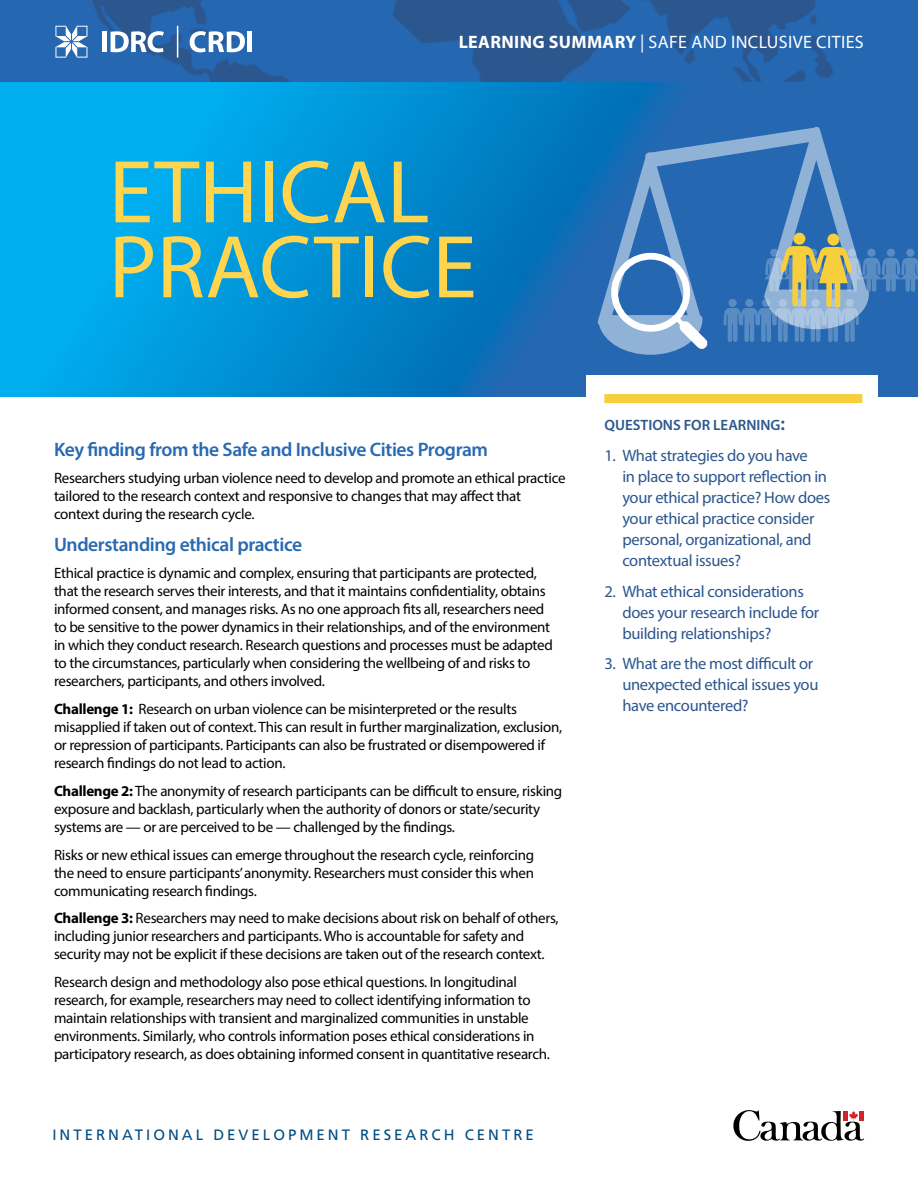
<style>
.page{position:relative;width:918px;height:1188px;background:#fff}
.page>*{position:absolute;margin:0;border:0;box-sizing:border-box;transform-origin:0 0}
.Para{font:90px/75px "Myriad Pro";color:#ffd44f}
.t1{font:600 19.5px "Myriad Pro";letter-spacing:-.02em;color:#2869b1}
.t2{font:18px "Myriad Pro";letter-spacing:.02em;color:#fff}
.Para-2{font:16.5px/21px "Myriad Pro";letter-spacing:-.02em;color:#2c568e}
.Para-3{font:15px/18px "Myriad Pro";letter-spacing:-.02em;color:#000}
.t3{font:15px "Frutiger";letter-spacing:.2em;color:#004e81}
.Para-4{font:600 15px "Myriad Pro";color:#2c568e}
.s1{font-weight:700}
.s2{font-size:19.5px}
</style>
<div class="page">
<svg style="left:0;top:82px;width:918px;height:314px;background:#068cd1"></svg>
<img style="left:0;top:0;width:918px;height:82px">
<svg style="left:733px;top:1110px;width:131px;height:31px"></svg>
<svg style="left:55px;top:26px;width:32px;height:32px"></svg>
<hr style="left:103px;top:32px;width:4px;height:20px;background:#fff">
<svg style="left:111px;top:31px;width:53px;height:21px"></svg>
<svg style="left:190px;top:31px;width:55px;height:21px"></svg>
<div style="left:247px;top:32px;width:5px;height:20px;background:#fff"></div>
<hr style="left:177px;top:26px;width:1px;height:32px;background:#fff">
<div style="left:586px;top:375px;width:292px;height:32px;background:#fff"></div>
<div style="left:604px;top:394px;width:258px;height:9px;background:#f7cf3c"></div>
<svg style="left:598px;top:127px;width:271px;height:228px;background:#3976b8"></svg>
<svg style="left:611px;top:253px;width:96px;height:96px"></svg>
<div style="left:793px;top:233px;width:12px;height:12px;background:#f7cf3c;border-radius:50%"></div>
<svg style="left:724px;top:246px;width:194px;height:96px;background:#638db0"></svg>
<div style="left:827px;top:234px;width:12px;height:12px;background:#f7cf3c;border-radius:50%"></div>
<p class="t2" style="left:459px;top:31px;width:407px"><span class="s1">LEARNING SUMMARY</span> | SAFE AND INCLUSIVE CITIES</p>
<p class="Para" style="left:109px;top:153px;width:369px">ETHICAL<br>PRACTICE</p>
<p class="t1" style="left:54px;top:437px;width:436px">Key finding from the Safe and Inclusive Cities Program</p>
<p class="Para-3" style="left:54px;top:469px;width:513px">Researchers studying urban violence need to develop and promote an ethical practice tailored to the research context and responsive to changes that may affect that context during the research cycle.</p>
<p class="t1" style="left:54px;top:532px;width:250px">Understanding ethical practice</p>
<p class="Para-3" style="left:54px;top:564px;width:500px">Ethical practice is dynamic and complex, ensuring that participants are protected, that the research serves their interests, and that it maintains confidentiality, obtains informed consent, and manages risks. As no one approach fits all, researchers need to be sensitive to the power dynamics in their relationships, and of the environment in which they conduct research. Research questions and processes must be adapted to the circumstances, particularly when considering the wellbeing of and risks to researchers, participants, and others involved.</p>
<p class="Para-3" style="left:54px;top:700px;width:510px"><span class="s1">Challenge 1:</span> Research on urban violence can be misinterpreted or the results misapplied if taken out of context. This can result in further marginalization, exclusion, or repression of participants. Participants can also be frustrated or disempowered if research findings do not lead to action.</p>
<p class="Para-3" style="left:54px;top:782px;width:510px"><span class="s1">Challenge 2:</span> The anonymity of research participants can be difficult to ensure, risking exposure and backlash, particularly when the authority of donors or state/security systems are — or are perceived to be — challenged by the findings.</p>
<p class="Para-3" style="left:54px;top:845px;width:482px;text-align:justify">Risks or new ethical issues can emerge throughout the research cycle, reinforcing the need to ensure participants’ anonymity. Researchers must consider this when communicating research findings.</p>
<p class="Para-3" style="left:54px;top:909px;width:506px"><span class="s1">Challenge 3:</span> Researchers may need to make decisions about risk on behalf of others, including junior researchers and participants. Who is accountable for safety and security may not be explicit if these decisions are taken out of the research context.</p>
<p class="Para-3" style="left:54px;top:973px;width:497px">Research design and methodology also pose ethical questions. In longitudinal research, for example, researchers may need to collect identifying information to maintain relationships with transient and marginalized communities in unstable environments. Similarly, who controls information poses ethical considerations in participatory research, as does obtaining informed consent in quantitative research.</p>
<p class="t3" style="left:52px;top:1126px;width:483px">INTERNATIONAL DEVELOPMENT RESEARCH CENTRE</p>
<p class="Para-4" style="left:605px;top:416px;width:182px">QUESTIONS FOR LEARNING<span class="s2">:</span></p>
<p class="Para-2" style="left:622px;top:445px;width:210px;text-indent:-18px">1. What strategies do you have<br>in place to support reflection in your ethical practice? How does your ethical practice consider personal, organizational, and contextual issues?</p>
<p class="Para-2" style="left:622px;top:580px;width:198px;text-indent:-18px">2. What ethical considerations does your research include for building relationships?</p>
<p class="Para-2" style="left:622px;top:653px;width:198px;text-indent:-18px">3. What are the most difficult or unexpected ethical issues you have encountered?</p>
</div>
